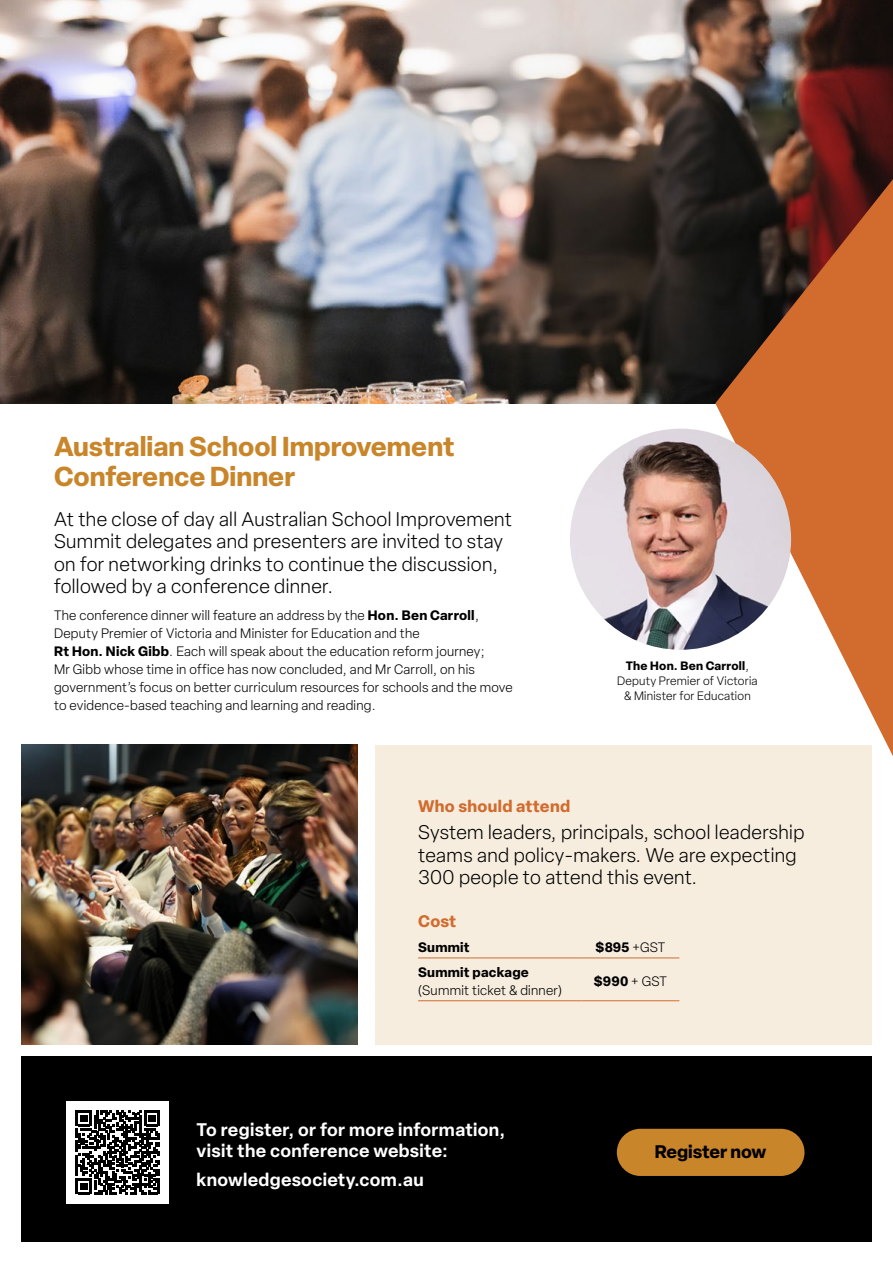
<style>
.page{position:relative;width:893px;height:1263px;background:#fff}
.page>*{position:absolute;margin:0;border:0;box-sizing:border-box;transform-origin:0 0}
.t1{font:700 27px/30px "Elza";color:#c98529}
.t2{font:300 19.5px/22.5px "Elza";letter-spacing:.02em;color:#000}
.t3{font:600 18px/21px "Elza";letter-spacing:.02em;color:#fff}
.t4{font:700 18px "Elza";color:#000}
.t5{font:700 16.5px "Elza";letter-spacing:.02em;color:#d16b2e}
.t6{font:300 13.5px/18px "Elza";letter-spacing:.02em;color:#000}
.t7{font:700 13.5px "Elza";letter-spacing:.02em;color:#000}
.t8{font:300 12px/15px "Elza";letter-spacing:.02em;color:#000;text-align:center}
.s1{font-weight:700}
.s2{font-weight:300}
</style>
<div class="page">
<div style="left:375px;top:745px;width:497px;height:299px;background:#f7eddf"></div>
<img style="left:21px;top:745px;width:336px;height:299px">
<hr style="left:418px;top:957px;width:163px;height:1px;background:#d16b2e">
<hr style="left:581px;top:957px;width:98px;height:1px;background:#d16b2e">
<hr style="left:418px;top:1000px;width:163px;height:1px;background:#d16b2e">
<hr style="left:581px;top:1000px;width:98px;height:1px;background:#d16b2e">
<img style="left:0;top:0;width:893px;height:404px">
<svg style="left:715px;top:179px;width:178px;height:577px;fill:#d16b2e"></svg>
<img style="left:570px;top:429px;width:221px;height:221px;border-radius:111px">
<div style="left:21px;top:1056px;width:851px;height:186px;background:#000"></div>
<div style="left:616px;top:1128px;width:189px;height:49px;background:#c98529;border-radius:24px"></div>
<div style="left:615px;top:1127px;width:191px;height:50px;border:2px solid #000;border-radius:24px"></div>
<div style="left:67px;top:1101px;width:102px;height:102px;background:#fff"></div>
<svg style="left:76px;top:1110px;width:84px;height:84px"></svg>
<hr style="left:157px;top:1178px;width:3px;height:16px;background:#000">
<h1 class="t1" style="left:54px;top:431px;width:402px">Australian School Improvement<br>Conference Dinner</h1>
<h2 class="t2" style="left:54px;top:507px;width:459px">At the close of day all Australian School Improvement Summit delegates and presenters are invited to stay on for networking drinks to continue the discussion, followed by a conference dinner.</h2>
<p class="t6" style="left:54px;top:606px;width:460px">The conference dinner will feature an address by the <span class="s1">Hon. Ben Carroll</span>, Deputy Premier of Victoria and Minister for Education and the<br><span class="s1">Rt Hon. Nick Gibb</span>. Each will speak about the education reform journey;<br>Mr Gibb whose time in office has now concluded, and Mr Carroll, on his government’s focus on better curriculum resources for schools and the move to evidence-based teaching and learning and reading.</p>
<p class="t8" style="left:617px;top:658px;width:142px"><span class="s1">The Hon. Ben Carroll</span>,<br>Deputy Premier of Victoria &amp; Minister for Education</p>
<p class="t5" style="left:418px;top:795px;width:154px">Who should attend</p>
<h2 class="t2" style="left:418px;top:821px;width:388px">System leaders, principals, school leadership teams and policy-makers. We are expecting<br>300 people to attend this event.</h2>
<p class="t5" style="left:418px;top:909px;width:40px">Cost</p>
<p class="t7" style="left:418px;top:937px;width:53px">Summit</p>
<p class="t7" style="left:596px;top:937px;width:71px">$895 <span class="s2">+GST</span></p>
<p class="t7" style="left:418px;top:962px;width:112px">Summit package</p>
<p class="t6" style="left:418px;top:981px;width:145px">(Summit ticket &amp; dinner)</p>
<p class="t7" style="left:594px;top:971px;width:74px">$990 <span class="s2">+ GST</span></p>
<h3 class="t3" style="left:197px;top:1118px;width:310px">To register, or for more information, visit the conference website:</h3>
<h3 class="t3" style="left:197px;top:1169px;width:229px">knowledgesociety.com.au</h3>
<h3 class="t4" style="left:655px;top:1139px;width:113px">Register now</h3>
</div>
